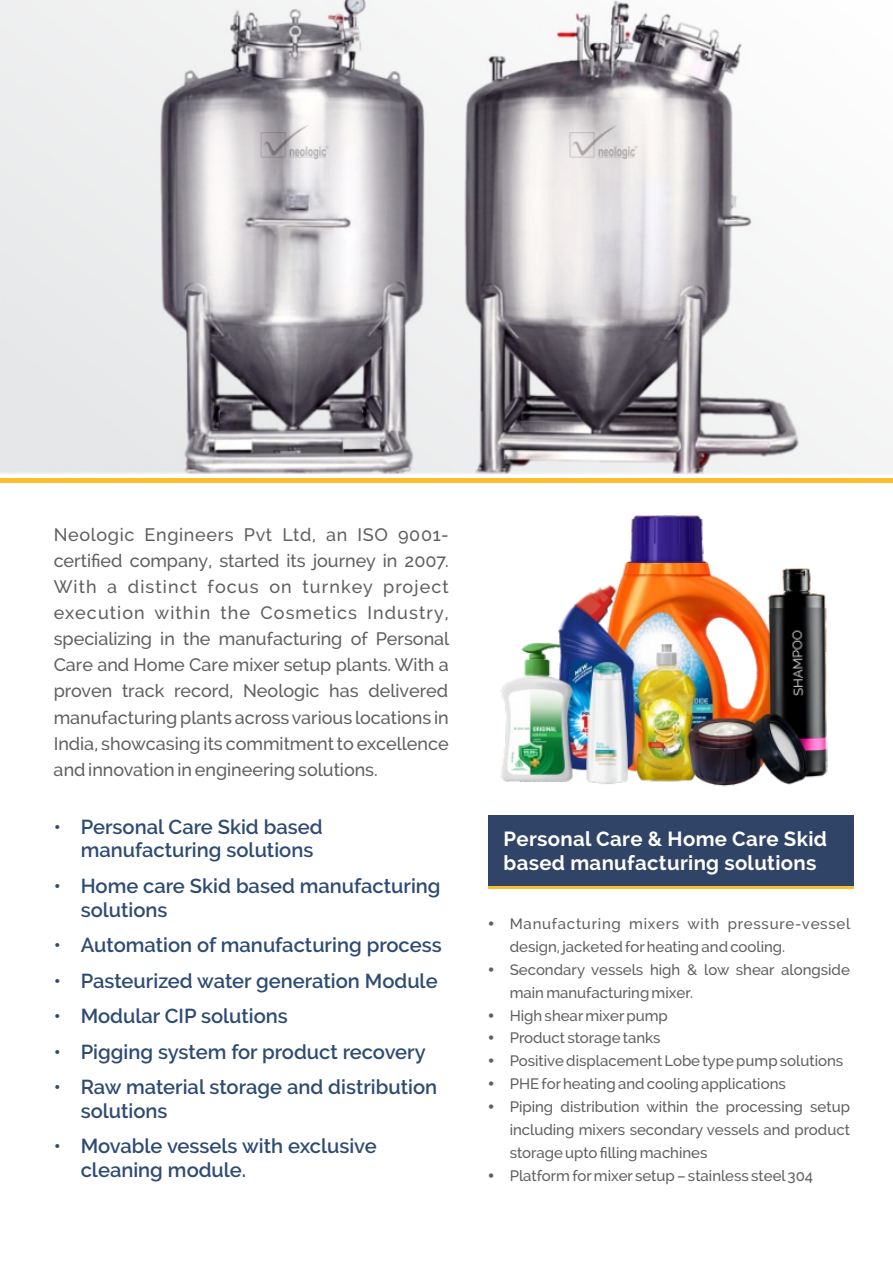
<style>
.page{position:relative;width:893px;height:1263px;background:#fff}
.page>*{position:absolute;margin:0;border:0;box-sizing:border-box;transform-origin:0 0}
.t1{font:700 20.4px/23.7px "Raleway";letter-spacing:.015em;color:#fefefe}
.t2{font:600 20.1px/23.7px "Raleway";color:#2e4b73}
.t3{font:500 18px/26.1px "Raleway";color:#606062;text-align:justify}
.t4{font:500 15px/23px "Raleway";color:#606062}
</style>
<div class="page">
<div style="left:488px;top:815px;width:365px;height:71px;background:#2f4466"></div>
<hr style="left:488px;top:886px;width:366px;height:3px;background:#fdbe2d">
<img style="left:0;top:0;width:893px;height:787px">
<p class="t3" style="left:54px;top:521px;width:397px">Neologic Engineers Pvt Ltd, an ISO 9001- certified company, started its journey in 2007.<br>With a distinct focus on turnkey project execution within the Cosmetics Industry, specializing in the manufacturing of Personal Care and Home Care mixer setup plants. With a proven track record, Neologic has delivered manufacturing plants across various locations in India, showcasing its commitment to excellence and innovation in engineering solutions.</p>
<h2 class="t2" style="left:81px;top:815px;width:243px;text-indent:-27px">• Personal Care Skid based manufacturing solutions</h2>
<h2 class="t2" style="left:81px;top:874px;width:361px;text-indent:-27px">• Home care Skid based manufacturing solutions</h2>
<h2 class="t2" style="left:54px;top:933px;width:389px">• Automation of manufacturing process</h2>
<h2 class="t2" style="left:54px;top:969px;width:385px">• Pasteurized water generation Module</h2>
<h2 class="t2" style="left:54px;top:1004px;width:236px">• Modular CIP solutions</h2>
<h2 class="t2" style="left:54px;top:1039px;width:374px">• Pigging system for product recovery</h2>
<h2 class="t2" style="left:81px;top:1075px;width:358px;text-indent:-27px">• Raw material storage and distribution solutions</h2>
<h2 class="t2" style="left:81px;top:1134px;width:298px;text-indent:-27px">• Movable vessels with exclusive cleaning module.</h2>
<h1 class="t1" style="left:503px;top:827px;width:325px">Personal Care &amp; Home Care Skid based manufacturing solutions</h1>
<p class="t4" style="left:510px;top:912px;width:342px">Manufacturing mixers with pressure-vessel design, jacketed forheating and cooling.<br>Secondary vessels high &amp; low shear alongside main manufacturing mixer.<br>High shearmixerpump<br>Product storage tanks<br>Positive displacement Lobe type pump solutions PHE forheating and cooling applications<br>Piping distribution within the processing setup including mixers secondary vessels and product storage upto filling machines<br>Platform formixer setup – stainless steel304</p>
</div>
